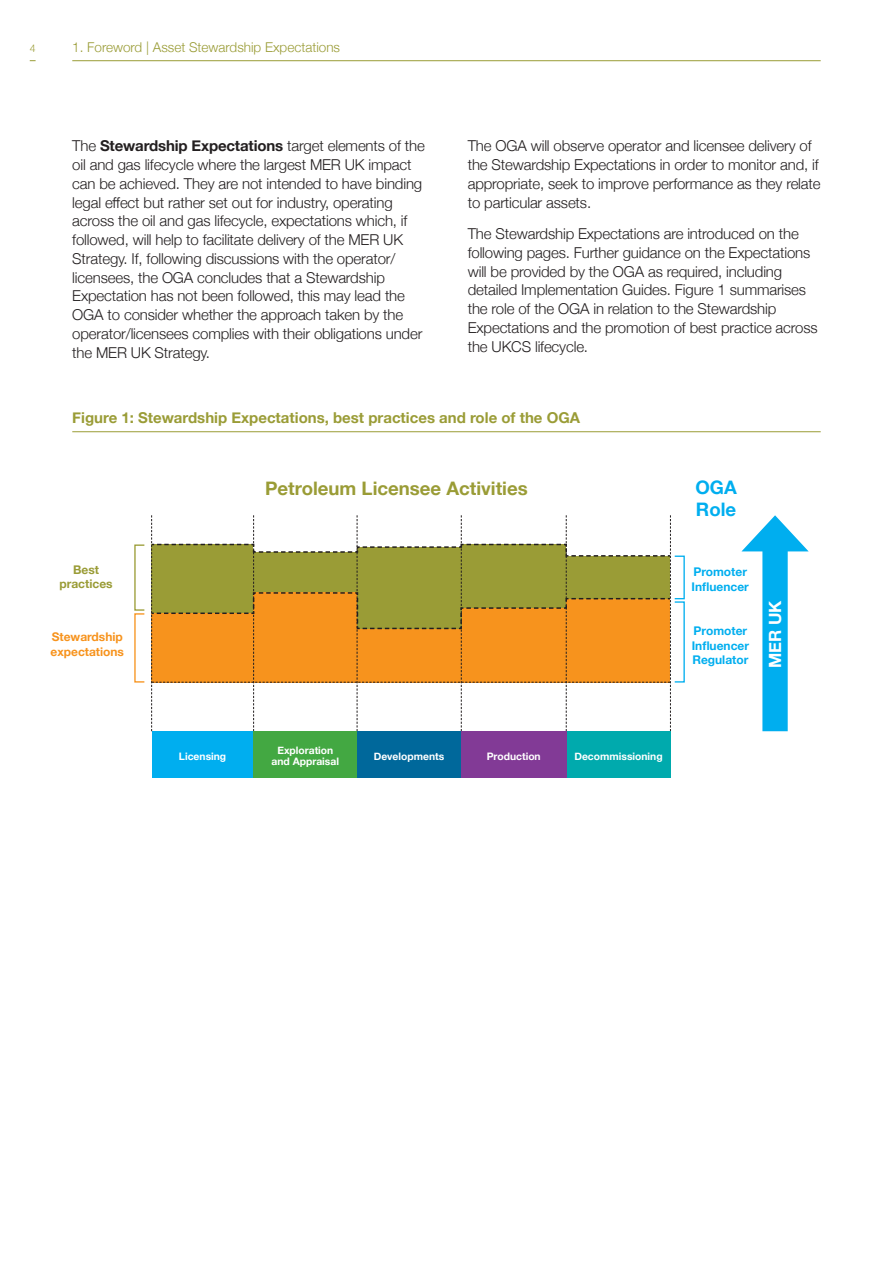
<style>
.page{position:relative;width:893px;height:1263px;background:#fff}
.page>*{position:absolute;margin:0;border:0;box-sizing:border-box;transform-origin:0 0}
.table_text{font:700 18.6px "Helvetica Neue";color:#9a9c36}
.table_text-2{font:700 18.6px/21.3px "Helvetica Neue";color:#00aeef}
.table_text-3{font:700 16.8px "Helvetica Neue";color:#fff}
.body_copy{font:300 15px/18.8px "Helvetica Neue";letter-spacing:-.01em;color:#231f20}
.Sub_title_3_grey{font:700 15px "Helvetica Neue";color:#9a9c36}
.page_header{font:300 13.5px "Helvetica Neue";color:#9a9c36}
.table_text-4{font:700 12px "Helvetica Neue";color:#00aeef}
.table_text-5{font:700 12px "Helvetica Neue";color:#f7931d}
.table_text-6{font:700 12px/14.5px "Helvetica Neue";color:#9a9c36;text-align:center}
.page_numbers{font:300 10.5px "Helvetica Neue";color:#9a9c36}
.table_text-7{font:700 10.35px/11.7px "Helvetica Neue";color:#fff;text-align:center}
.s1{font-weight:700}
</style>
<div class="page">
<hr style="left:72px;top:431px;width:749px;height:1px;background:#9a9c36">
<div style="left:152px;top:731px;width:102px;height:47px;background:#00aeef"></div>
<div style="left:253px;top:731px;width:104px;height:47px;background:#43a842"></div>
<div style="left:357px;top:731px;width:104px;height:47px;background:#00689b"></div>
<div style="left:461px;top:731px;width:106px;height:47px;background:#823a96"></div>
<div style="left:567px;top:731px;width:103px;height:47px;background:#00aaad"></div>
<svg style="left:151px;top:515px;width:520px;height:216px"></svg>
<div style="left:762px;top:538px;width:26px;height:193px;background:#00aeef"></div>
<svg style="left:742px;top:515px;width:66px;height:36px"></svg>
<div style="left:674px;top:555px;width:11px;height:44px;border:1px solid #00aeef"></div>
<div style="left:674px;top:601px;width:11px;height:81px;border:1px solid #00aeef"></div>
<div style="left:134px;top:544px;width:11px;height:67px;border:1px solid #9a9c36"></div>
<hr style="left:72px;top:60px;width:749px;height:1px;background:#9a9c36">
<p class="page_numbers" style="left:30px;top:40px;width:7px">4</p>
<p class="page_header" style="left:72px;top:36px;width:269px">1. Foreword | Asset Stewardship Expectations</p>
<p class="body_copy" style="left:72px;top:136px;width:354px">The <span class="s1">Stewardship Expectations</span> target elements of the oil and gas lifecycle where the largest MER UK impact can be achieved. They are not intended to have binding legal effect but rather set out for industry, operating across the oil and gas lifecycle, expectations which, if followed, will help to facilitate delivery of the MER UK Strategy. If, following discussions with the operator/ licensees, the OGA concludes that a Stewardship Expectation has not been followed, this may lead the OGA to consider whether the approach taken by the operator/licensees complies with their obligations under the MER UK Strategy.</p>
<p class="body_copy" style="left:468px;top:135px;width:354px">The OGA will observe operator and licensee delivery of the Stewardship Expectations in order to monitor and, if appropriate, seek to improve performance as they relate to particular assets.</p>
<p class="body_copy" style="left:468px;top:223px;width:351px">The Stewardship Expectations are introduced on the following pages. Further guidance on the Expectations will be provided by the OGA as required, including detailed Implementation Guides. Figure 1 summarises the role of the OGA in relation to the Stewardship Expectations and the promotion of best practice across the UKCS lifecycle.</p>
<p class="Sub_title_3_grey" style="left:72px;top:406px;width:509px">Figure 1: Stewardship Expectations, best practices and role of the OGA</p>
<p class="table_text-6" style="left:59px;top:562px;width:55px">Best practices</p>
<p class="table_text-5" style="left:52px;top:627px;width:73px">Stewardship</p>
<p class="table_text-5" style="left:51px;top:642px;width:75px">expectations</p>
<p class="table_text" style="left:265px;top:474px;width:264px">Petroleum Licensee Activities</p>
<p class="table_text-2" style="left:695px;top:478px;width:43px">OGA<br>Role</p>
<p class="table_text-4" style="left:693px;top:562px;width:55px">Promoter</p>
<p class="table_text-4" style="left:691px;top:577px;width:59px">Influencer</p>
<p class="table_text-4" style="left:694px;top:621px;width:55px">Promoter</p>
<p class="table_text-4" style="left:692px;top:636px;width:59px">Influencer</p>
<p class="table_text-4" style="left:692px;top:650px;width:58px">Regulator</p>
<p class="table_text-3" style="left:762px;top:668px;width:69px;rotate:-90deg">MER UK</p>
<p class="table_text-7" style="left:179px;top:750px;width:49px">Licensing</p>
<p class="table_text-7" style="left:272px;top:744px;width:69px">Exploration and Appraisal</p>
<p class="table_text-7" style="left:374px;top:750px;width:72px">Developments</p>
<p class="table_text-7" style="left:487px;top:750px;width:55px">Production</p>
<p class="table_text-7" style="left:574px;top:750px;width:90px">Decommissioning</p>
</div>
